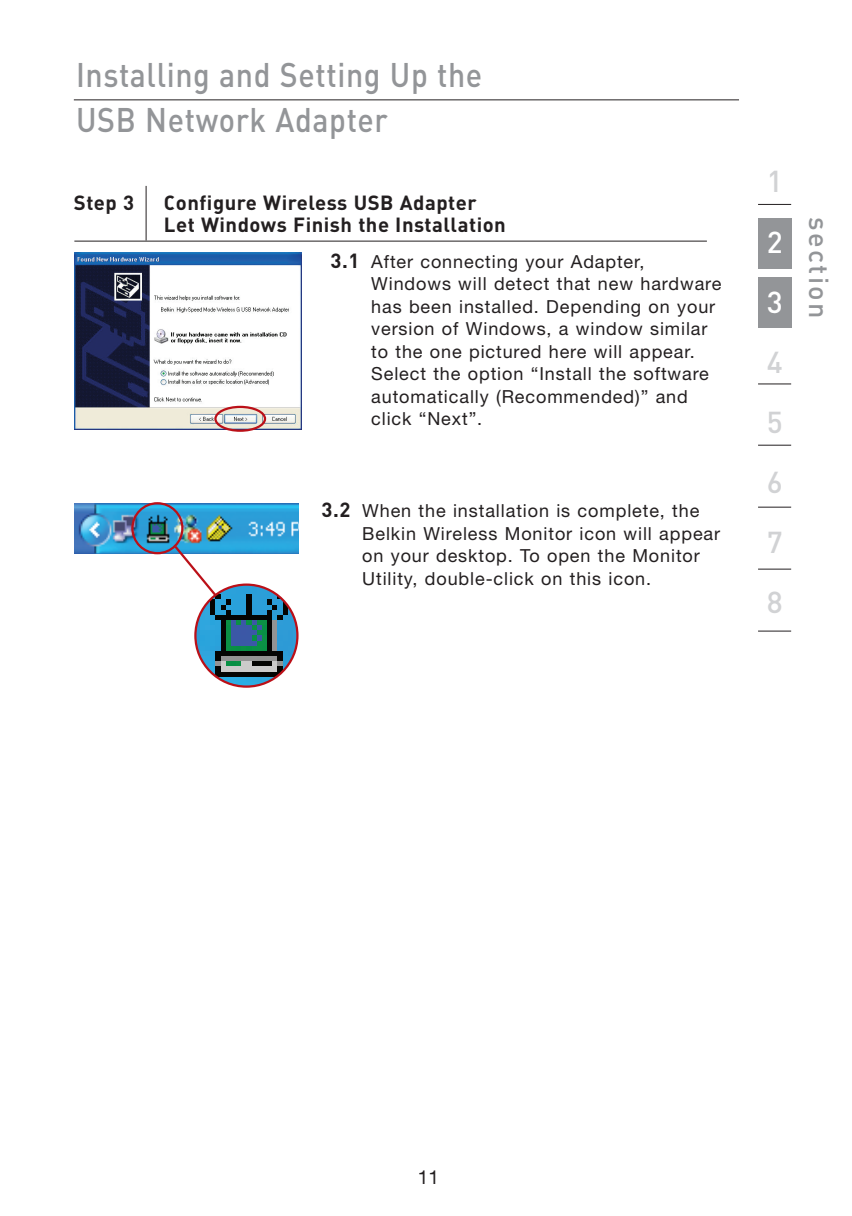
<style>
.page{position:relative;width:852px;height:1216px;background:#fff}
.page>*{position:absolute;margin:0;border:0;box-sizing:border-box;transform-origin:0 0}
.t1{font:500 33.75px/45px "DIN";letter-spacing:.02em;color:#939598;scale:.9 1}
.t2{font:500 29.93px/60.1px "DIN";color:#d1d2d4;text-align:justify}
.t3{font:500 29.93px/60.1px "DIN";color:#fff}
.t4{font:500 27px "DIN";letter-spacing:.08em;color:#939598}
.t5{font:700 20.25px/22.5px "DIN";letter-spacing:.025em;color:#231f20}
.t6{font:19.12px "Helvetica Neue";color:#231f20}
.t7{font:18px/22.5px "Helvetica Neue";letter-spacing:.05em;color:#231f20}
.s1{font-family:"DIN";font-weight:700;font-size:20.25px}
</style>
<div class="page">
<hr style="left:74px;top:241px;width:632px;height:1px;background:#231f20">
<hr style="left:146px;top:186px;width:1px;height:54px;background:#231f20">
<img style="left:74px;top:252px;width:227px;height:177px">
<div style="left:214px;top:405px;width:52px;height:26px;border:2px solid #bb1018;border-radius:50%"></div>
<img style="left:74px;top:503px;width:224px;height:50px">
<div style="left:131px;top:502px;width:52px;height:52px;border:2px solid #bb1018;border-radius:50%"></div>
<svg style="left:195px;top:584px;width:102px;height:102px"></svg>
<img style="left:200px;top:584px;width:92px;height:102px">
<div style="left:194px;top:583px;width:104px;height:104px;border:2px solid #bb1018;border-radius:50%"></div>
<svg style="left:172px;top:543px;width:46px;height:55px"></svg>
<div style="left:758px;top:277px;width:33px;height:51px;background:#939598"></div>
<div style="left:758px;top:218px;width:33px;height:51px;background:#939598"></div>
<hr style="left:757px;top:383px;width:33px;height:1px;background:#231f20">
<hr style="left:757px;top:444px;width:33px;height:1px;background:#231f20">
<hr style="left:757px;top:506px;width:33px;height:1px;background:#231f20">
<hr style="left:757px;top:568px;width:33px;height:1px;background:#231f20">
<hr style="left:757px;top:630px;width:33px;height:1px;background:#231f20">
<hr style="left:757px;top:204px;width:33px;height:1px;background:#231f20">
<hr style="left:74px;top:99px;width:664px;height:1px;background:#231f20">
<h1 class="t1" style="left:76px;top:51px;width:452px">Installing and Setting Up the<br>USB Network Adapter</h1>
<p class="t5" style="left:74px;top:190px;width:62px">Step 3</p>
<p class="t5" style="left:164px;top:190px;width:343px">Configure Wireless USB Adapter<br>Let Windows Finish the Installation</p>
<p class="t7" style="left:371px;top:250px;width:351px;text-indent:-41px"><span class="s1">3.1</span> After connecting your Adapter, Windows will detect that new hardware has been installed. Depending on your version of Windows, a window similar to the one pictured here will appear.<br>Select the option “Install the software automatically (Recommended)” and click “Next”.</p>
<p class="t7" style="left:362px;top:499px;width:359px;text-indent:-40px"><span class="s1">3.2</span> When the installation is complete, the Belkin Wireless Monitor icon will appear on your desktop. To open the Monitor Utility, double-click on this icon.</p>
<h2 class="t2" style="left:766px;top:150px;width:17px">1</h2>
<h2 class="t3" style="left:766px;top:210px;width:17px">2<br>3</h2>
<h2 class="t2" style="left:766px;top:331px;width:17px">4<br>5<br>6<br>7<br>8</h2>
<h3 class="t4" style="left:835px;top:217px;width:102px;rotate:90deg">section</h3>
<p class="t6" style="left:417px;top:1165px;width:23px">11</p>
</div>
